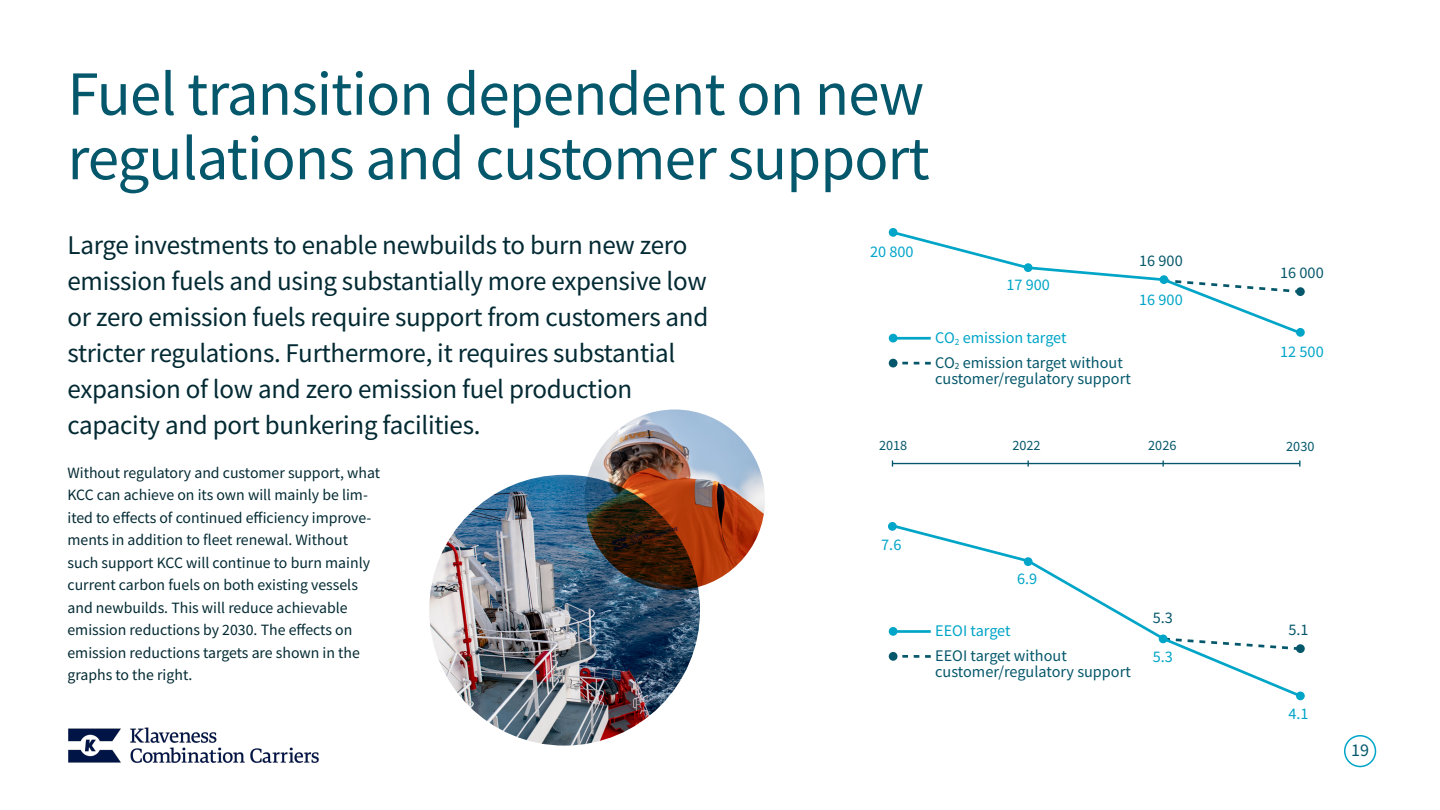
<style>
.page{position:relative;width:1440px;height:810px;background:#fff}
.page>*{position:absolute;margin:0;border:0;box-sizing:border-box;transform-origin:0 0}
.t1{font:63px/64.5px "Source Sans Pro";letter-spacing:-.015em;color:#05586b}
.t2{font:27px/36px "Source Sans Pro";letter-spacing:-.01em;color:#032a33}
.t3{font:18px "Source Sans Pro";color:#05586b}
.t4{font:16.2px/24.6px "Source Sans Pro";color:#05586b}
.t5{font:16.2px "Source Sans Pro";color:#00a5c8}
.t6{font:15.75px/22.5px "Source Sans Pro";color:#032a33}
.t7{font:14.17px "Source Sans Pro";color:#05586b}
.s1{color:#00a5c8}
</style>
<div class="page">
<div style="left:1344px;top:735px;width:32px;height:32px;border:2px solid #00a5c8;border-radius:50%"></div>
<img style="left:68px;top:727px;width:251px;height:36px">
<img style="left:429px;top:475px;width:271px;height:271px;border-radius:135px">
<img style="left:584px;top:410px;width:181px;height:180px;border-radius:90px">
<hr style="left:892px;top:463px;width:408px;height:1px;background:#05586b">
<svg style="left:1299px;top:460px;width:2px;height:7px"></svg>
<svg style="left:890px;top:232px;width:408px;height:103px"></svg>
<hr style="left:893px;top:337px;width:38px;height:3px;background:#00a5c8">
<div style="left:889px;top:334px;width:9px;height:9px;background:#00a5c8;border-radius:50%"></div>
<svg style="left:888px;top:360px;width:43px;height:5px"></svg>
<div style="left:889px;top:359px;width:9px;height:9px;background:#05586b;border-radius:50%"></div>
<div style="left:889px;top:228px;width:9px;height:9px;background:#00a5c8;border-radius:50%"></div>
<div style="left:1159px;top:275px;width:9px;height:9px;background:#00a5c8;border-radius:50%"></div>
<div style="left:1024px;top:263px;width:9px;height:9px;background:#00a5c8;border-radius:50%"></div>
<div style="left:1296px;top:328px;width:9px;height:9px;background:#00a5c8;border-radius:50%"></div>
<div style="left:1296px;top:287px;width:9px;height:9px;background:#05586b;border-radius:50%"></div>
<svg style="left:889px;top:522px;width:415px;height:178px"></svg>
<hr style="left:893px;top:630px;width:38px;height:3px;background:#00a5c8">
<div style="left:889px;top:627px;width:9px;height:9px;background:#00a5c8;border-radius:50%"></div>
<svg style="left:888px;top:654px;width:45px;height:5px"></svg>
<div style="left:889px;top:652px;width:9px;height:9px;background:#05586b;border-radius:50%"></div>
<div style="left:888px;top:522px;width:9px;height:9px;background:#00a5c8;border-radius:50%"></div>
<div style="left:1159px;top:634px;width:9px;height:9px;background:#00a5c8;border-radius:50%"></div>
<div style="left:1024px;top:557px;width:9px;height:9px;background:#00a5c8;border-radius:50%"></div>
<div style="left:1296px;top:691px;width:9px;height:9px;background:#00a5c8;border-radius:50%"></div>
<div style="left:1296px;top:644px;width:9px;height:9px;background:#05586b;border-radius:50%"></div>
<h1 class="t1" style="left:68px;top:61px;width:864px">Fuel transition dependent on new regulations and customer support</h1>
<p class="t2" style="left:68px;top:227px;width:642px">Large investments to enable newbuilds to burn new zero emission fuels and using substantially more expensive low or zero emission fuels require support from customers and stricter regulations. Furthermore, it requires substantial expansion of low and zero emission fuel production capacity and port bunkering facilities.</p>
<p class="t6" style="left:68px;top:461px;width:314px">Without regulatory and customer support, what KCC can achieve on its own will mainly be lim&shy;ited to effects of continued efficiency improve&shy;ments in addition to fleet renewal. Without such support KCC will continue to burn mainly current carbon fuels on both existing vessels and newbuilds. This will reduce achievable emission reductions by 2030. The effects on emission reductions targets are shown in the graphs to the right.</p>
<p class="t5" style="left:870px;top:241px;width:45px">20 800</p>
<p class="t5" style="left:1006px;top:275px;width:45px">17 900</p>
<p class="t4" style="left:1139px;top:249px;width:45px">16 900</p>
<p class="t5" style="left:1139px;top:290px;width:45px">16 900</p>
<p class="t4" style="left:935px;top:325px;width:189px"><span class="s1">CO</span><sub>2</sub> <span class="s1">emission target<br></span>CO<sub>2</sub> emission target without</p>
<p class="t4" style="left:935px;top:366px;width:197px">customer/regulatory support</p>
<p class="t4" style="left:1280px;top:261px;width:45px">16 000</p>
<p class="t5" style="left:1280px;top:341px;width:45px">12 500</p>
<p class="t7" style="left:879px;top:436px;width:30px">2018</p>
<p class="t7" style="left:1012px;top:436px;width:30px">2022</p>
<p class="t7" style="left:1148px;top:436px;width:30px">2026</p>
<p class="t7" style="left:1286px;top:437px;width:30px">2030</p>
<p class="t5" style="left:881px;top:534px;width:22px">7.6</p>
<p class="t5" style="left:1017px;top:568px;width:22px">6.9</p>
<p class="t4" style="left:1153px;top:606px;width:22px">5.3</p>
<p class="t5" style="left:1153px;top:647px;width:22px">5.3</p>
<p class="t5" style="left:935px;top:620px;width:77px">EEOI target</p>
<p class="t4" style="left:1289px;top:618px;width:22px">5.1</p>
<p class="t4" style="left:935px;top:647px;width:197px;line-height:16.5px">EEOI target without customer/regulatory support</p>
<p class="t5" style="left:1288px;top:703px;width:22px">4.1</p>
<p class="t3" style="left:1351px;top:739px;width:19px">19</p>
</div>
